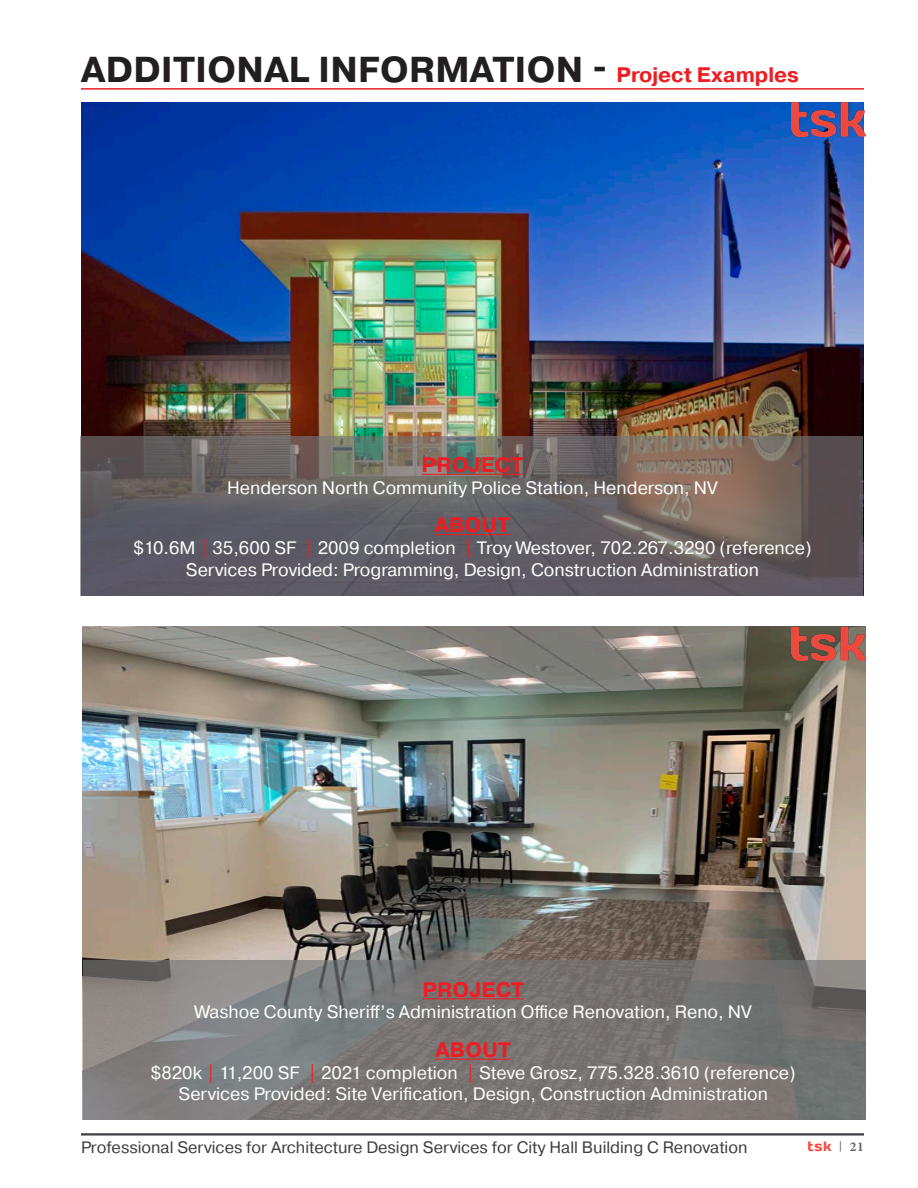
<style>
.page{position:relative;width:918px;height:1188px;background:#fff}
.page>*{position:absolute;margin:0;border:0;box-sizing:border-box;transform-origin:0 0}
.t1{font:700 36px "Pragmatica";letter-spacing:.01em;color:#231f20}
.t2{font:700 21px "Pragmatica";letter-spacing:.01em;color:#ee1d23}
.t3{font:18px "Pragmatica";color:#fff}
.t4{font:16.5px "Pragmatica";color:#3e3e3f}
.t5{font:13.5px "Days";color:#ff4338}
.t6{font:700 13.5px "Minion Pro";color:#666}
.s1{font-size:21px;color:#ee1d23}
.s2{color:#ee1d23}
.s3{font-family:"Minion Pro";font-weight:700;font-size:10.5px;color:#666}
</style>
<div class="page">
<hr style="left:81px;top:1134px;width:783px;height:2px;background:#2f3b41">
<hr style="left:81px;top:1133px;width:783px;height:2px;background:#444141">
<hr style="left:81px;top:88px;width:783px;height:2px;background:#ee1d23">
<img style="left:81px;top:103px;width:783px;height:493px">
<svg style="left:80px;top:436px;width:783px;height:160px;background:#666061"></svg>
<hr style="left:422px;top:474px;width:101px;height:1px;background:#ee1d23">
<hr style="left:435px;top:534px;width:75px;height:1px;background:#ee1d23">
<img style="left:83px;top:627px;width:783px;height:333px">
<svg style="left:83px;top:960px;width:783px;height:160px;background:#7a7877"></svg>
<hr style="left:422px;top:998px;width:102px;height:1px;background:#ee1d23">
<hr style="left:436px;top:1059px;width:75px;height:1px;background:#ee1d23">
<img style="left:791px;top:103px;width:75px;height:34px">
<img style="left:791px;top:627px;width:75px;height:34px">
<p class="t1" style="left:81px;top:46px;width:719px">ADDITIONAL INFORMATION - <span class="s1">Project Examples</span></p>
<p class="t2" style="left:422px;top:451px;width:103px">PROJECT</p>
<p class="t3" style="left:227px;top:477px;width:492px">Henderson North Community Police Station, Henderson, NV</p>
<p class="t2" style="left:435px;top:512px;width:77px">ABOUT</p>
<p class="t3" style="left:133px;top:537px;width:680px">$10.6M <span class="s2">|</span> 35,600 SF <span class="s2">|</span> 2009 completion <span class="s2">|</span> Troy Westover, 702.267.3290 (reference)</p>
<p class="t3" style="left:186px;top:558px;width:575px">Services Provided: Programming, Design, Construction Administration</p>
<p class="t2" style="left:422px;top:976px;width:103px">PROJECT</p>
<p class="t3" style="left:195px;top:1001px;width:559px">Washoe County Sheriff’s Administration Office Renovation, Reno, NV</p>
<p class="t2" style="left:436px;top:1036px;width:77px">ABOUT</p>
<p class="t3" style="left:151px;top:1061px;width:646px">$820k <span class="s2">|</span> 11,200 SF <span class="s2">|</span> 2021 completion <span class="s2">|</span> Steve Grosz, 775.328.3610 (reference)</p>
<p class="t3" style="left:179px;top:1083px;width:591px">Services Provided: Site Verification, Design, Construction Administration</p>
<p class="t4" style="left:81px;top:1137px;width:668px">Professional Services for Architecture Design Services for City Hall Building C Renovation</p>
<p class="t6" style="left:850px;top:1137px;width:16px">21</p>
<p class="t5" style="left:808px;top:1137px;width:36px">tsk <span class="s3">|</span></p>
</div>
